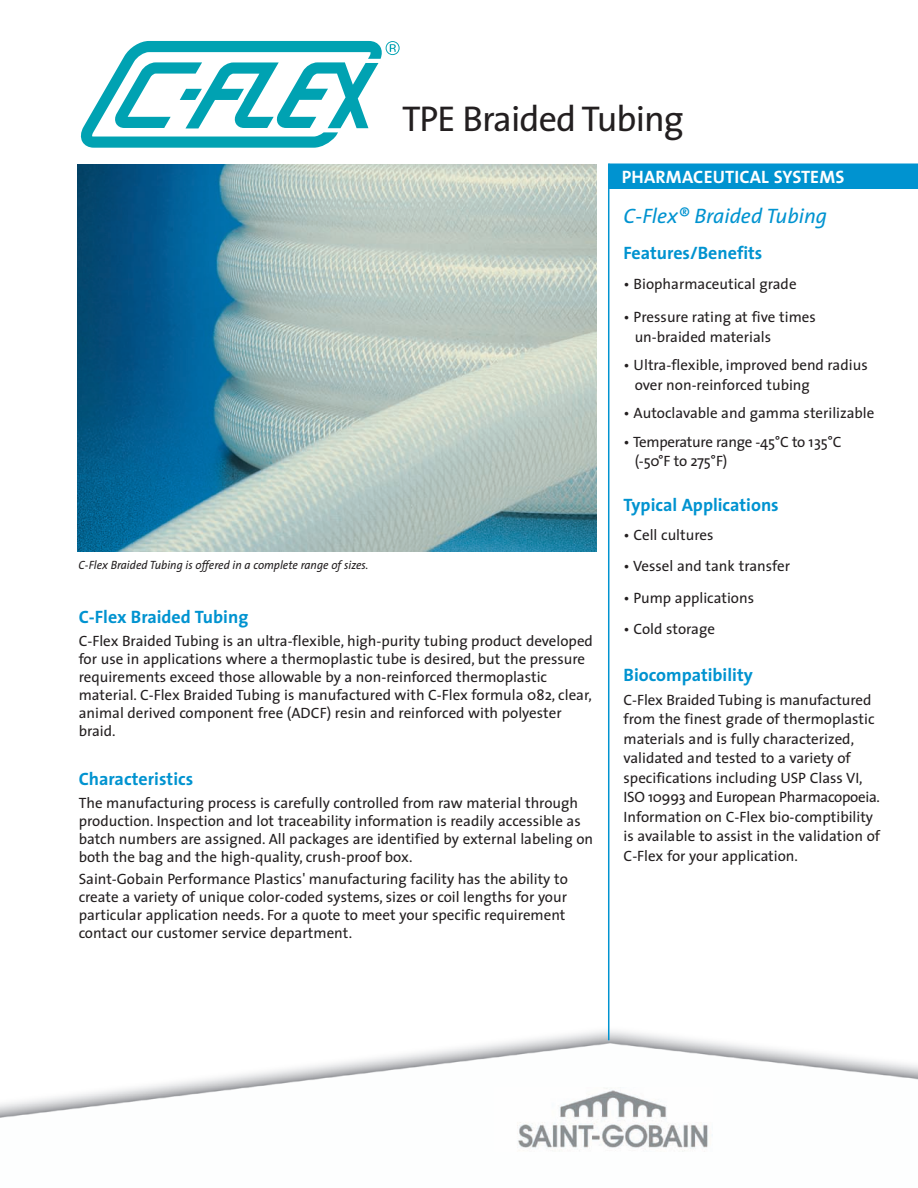
<style>
.page{position:relative;width:918px;height:1188px;background:#fff}
.page>*{position:absolute;margin:0;border:0;box-sizing:border-box;transform-origin:0 0}
.t1{font:36px "The Sans";letter-spacing:-.025em;color:#231f20}
.t2{font:italic 21px "The Sans";color:#0093d0}
.t3{font:700 18px "The Sans";color:#0093d0}
.t4{font:700 18px "The Sans";letter-spacing:.01em;color:#fff}
.t5{font:15px/18px "The Sans";color:#231f20}
.t6{font:15px/19.5px "The Sans";letter-spacing:-.02em;color:#231f20}
.t7{font:italic 12px "The Sans";color:#231f20;scale:.95 1}
</style>
<div class="page">
<div style="left:609px;top:164px;width:309px;height:25px;background:#0093d0"></div>
<img style="left:77px;top:164px;width:519px;height:387px">
<svg style="left:80px;top:41px;width:320px;height:107px"></svg>
<img style="left:0;top:1018px;width:918px;height:100px">
<hr style="left:608px;top:164px;width:1px;height:876px;background:#0093d0">
<img style="left:495px;top:1088px;width:218px;height:64px">
<h1 class="t1" style="left:402px;top:105px;width:283px">TPE Braided Tubing</h1>
<p class="t7" style="left:79px;top:560px;width:307px">C-Flex Braided Tubing is offered in a complete range of sizes.</p>
<p class="t3" style="left:79px;top:610px;width:171px">C-Flex Braided Tubing</p>
<p class="t5" style="left:79px;top:633px;width:516px">C-Flex Braided Tubing is an ultra-flexible, high-purity tubing product developed for use in applications where a thermoplastic tube is desired, but the pressure requirements exceed those allowable by a non-reinforced thermoplastic material. C-Flex Braided Tubing is manufactured with C-Flex formula 082, clear, animal derived component free (ADCF) resin and reinforced with polyester braid.</p>
<p class="t3" style="left:79px;top:772px;width:116px">Characteristics</p>
<p class="t5" style="left:79px;top:795px;width:516px">The manufacturing process is carefully controlled from raw material through production. Inspection and lot traceability information is readily accessible as batch numbers are assigned. All packages are identified by external labeling on both the bag and the high-quality, crush-proof box.</p>
<p class="t5" style="left:79px;top:871px;width:491px">Saint-Gobain Performance Plastics' manufacturing facility has the ability to create a variety of unique color-coded systems, sizes or coil lengths for your particular application needs. For a quote to meet your specific requirement contact our customer service department.</p>
<p class="t4" style="left:622px;top:169px;width:224px">PHARMACEUTICAL SYSTEMS</p>
<h2 class="t2" style="left:624px;top:208px;width:205px">C-Flex® Braided Tubing</h2>
<p class="t3" style="left:624px;top:246px;width:140px">Features/Benefits</p>
<p class="t5" style="left:624px;top:277px;width:175px">• Biopharmaceutical grade</p>
<p class="t5" style="left:635px;top:309px;width:183px;line-height:19.5px;text-indent:-11px">• Pressure rating at five times un-braided materials</p>
<p class="t5" style="left:635px;top:357px;width:235px;line-height:19.5px;text-indent:-11px">• Ultra-flexible, improved bend radius over non-reinforced tubing</p>
<p class="t5" style="left:624px;top:406px;width:252px">• Autoclavable and gamma sterilizable</p>
<p class="t6" style="left:635px;top:433px;width:208px;text-indent:-11px">• Temperature range -45°C to 135°C (-50°F to 275°F)</p>
<p class="t3" style="left:624px;top:498px;width:157px">Typical Applications</p>
<p class="t5" style="left:624px;top:527px;width:91px">• Cell cultures</p>
<p class="t5" style="left:624px;top:559px;width:168px">• Vessel and tank transfer</p>
<p class="t5" style="left:624px;top:590px;width:132px">• Pump applications</p>
<p class="t5" style="left:624px;top:622px;width:93px">• Cold storage</p>
<p class="t3" style="left:624px;top:668px;width:131px">Biocompatibility</p>
<p class="t5" style="left:624px;top:691px;width:258px;line-height:19.5px">C-Flex Braided Tubing is manufactured from the finest grade of thermoplastic materials and is fully characterized, validated and tested to a variety of specifications including USP Class VI, ISO 10993 and European Pharmacopoeia.<br>Information on C-Flex bio-comptibility is available to assist in the validation of C-Flex for your application.</p>
</div>
